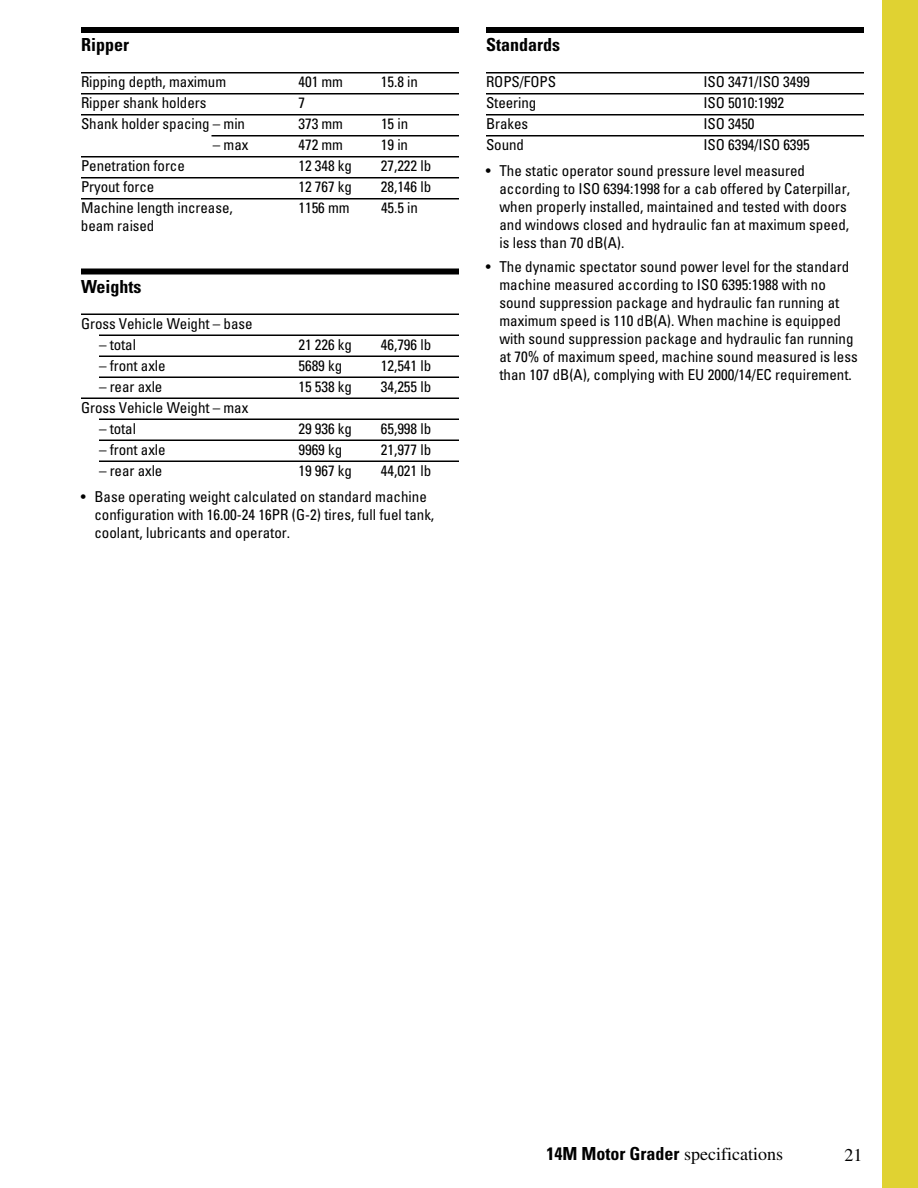
<style>
.page{position:relative;width:918px;height:1188px;background:#fff}
.page>*{position:absolute;margin:0;border:0;box-sizing:border-box;transform-origin:0 0}
.t1{font:700 condensed 18px "Univers";color:#000}
.t2{font:18px "Times";color:#000}
.t3{font:condensed 15px/18px "Univers";color:#000}
.s1{font-family:"Times";font-weight:400;font-stretch:normal}
</style>
<div class="page">
<div style="left:882px;top:0;width:36px;height:1188px;background:#e0d232"></div>
<div style="left:486px;top:27px;width:378px;height:6px;background:#000"></div>
<hr style="left:486px;top:72px;width:378px;height:2px;background:#000">
<hr style="left:486px;top:93px;width:378px;height:1px;background:#000">
<hr style="left:486px;top:114px;width:378px;height:2px;background:#000">
<hr style="left:486px;top:135px;width:378px;height:1px;background:#000">
<div style="left:81px;top:27px;width:378px;height:6px;background:#000"></div>
<hr style="left:81px;top:72px;width:378px;height:2px;background:#000">
<hr style="left:81px;top:93px;width:378px;height:1px;background:#000">
<hr style="left:81px;top:114px;width:378px;height:2px;background:#000">
<hr style="left:212px;top:135px;width:247px;height:1px;background:#000">
<hr style="left:81px;top:156px;width:378px;height:2px;background:#000">
<hr style="left:81px;top:177px;width:378px;height:1px;background:#000">
<hr style="left:81px;top:198px;width:378px;height:2px;background:#000">
<div style="left:81px;top:268px;width:378px;height:6px;background:#000"></div>
<hr style="left:81px;top:314px;width:378px;height:1px;background:#000">
<hr style="left:99px;top:334px;width:360px;height:2px;background:#000">
<hr style="left:99px;top:356px;width:360px;height:1px;background:#000">
<hr style="left:99px;top:376px;width:360px;height:2px;background:#000">
<hr style="left:81px;top:398px;width:378px;height:1px;background:#000">
<hr style="left:99px;top:418px;width:360px;height:2px;background:#000">
<hr style="left:99px;top:440px;width:360px;height:1px;background:#000">
<hr style="left:99px;top:460px;width:360px;height:2px;background:#000">
<p class="t1" style="left:81px;top:38px;width:50px">Ripper</p>
<p class="t3" style="left:81px;top:74px;width:147px">Ripping depth, maximum</p>
<p class="t3" style="left:298px;top:74px;width:46px">401 mm</p>
<p class="t3" style="left:381px;top:74px;width:39px">15.8 in</p>
<p class="t3" style="left:81px;top:95px;width:127px">Ripper shank holders</p>
<p class="t3" style="left:299px;top:95px;width:8px">7</p>
<p class="t3" style="left:81px;top:116px;width:166px">Shank holder spacing – min</p>
<p class="t3" style="left:299px;top:116px;width:46px">373 mm</p>
<p class="t3" style="left:381px;top:116px;width:29px">15 in</p>
<p class="t3" style="left:299px;top:137px;width:46px">472 mm</p>
<p class="t3" style="left:381px;top:137px;width:29px">19 in</p>
<p class="t3" style="left:81px;top:158px;width:105px">Penetration force</p>
<p class="t3" style="left:298px;top:158px;width:55px">12 348 kg</p>
<p class="t3" style="left:381px;top:158px;width:52px">27,222 lb</p>
<p class="t3" style="left:81px;top:179px;width:75px">Pryout force</p>
<p class="t3" style="left:298px;top:179px;width:55px">12 767 kg</p>
<p class="t3" style="left:381px;top:179px;width:52px">28,146 lb</p>
<p class="t3" style="left:81px;top:200px;width:153px">Machine length increase,</p>
<p class="t3" style="left:299px;top:200px;width:53px">1156 mm</p>
<p class="t3" style="left:381px;top:200px;width:39px">45.5 in</p>
<p class="t3" style="left:81px;top:218px;width:75px">beam raised</p>
<p class="t1" style="left:81px;top:280px;width:62px">Weights</p>
<p class="t3" style="left:81px;top:315px;width:173px">Gross Vehicle Weight – base</p>
<p class="t3" style="left:99px;top:336px;width:39px">– total</p>
<p class="t3" style="left:298px;top:336px;width:55px">21 226 kg</p>
<p class="t3" style="left:381px;top:336px;width:52px">46,796 lb</p>
<p class="t3" style="left:99px;top:357px;width:68px">– front axle</p>
<p class="t3" style="left:298px;top:357px;width:45px">5689 kg</p>
<p class="t3" style="left:381px;top:357px;width:52px">12,541 lb</p>
<p class="t3" style="left:99px;top:378px;width:65px">– rear axle</p>
<p class="t3" style="left:298px;top:378px;width:55px">15 538 kg</p>
<p class="t3" style="left:381px;top:378px;width:52px">34,255 lb</p>
<p class="t3" style="left:81px;top:399px;width:169px">Gross Vehicle Weight – max</p>
<p class="t3" style="left:99px;top:420px;width:39px">– total</p>
<p class="t3" style="left:298px;top:420px;width:55px">29 936 kg</p>
<p class="t3" style="left:381px;top:420px;width:52px">65,998 lb</p>
<p class="t3" style="left:99px;top:441px;width:68px">– front axle</p>
<p class="t3" style="left:298px;top:441px;width:45px">9969 kg</p>
<p class="t3" style="left:381px;top:441px;width:52px">21,977 lb</p>
<p class="t3" style="left:99px;top:462px;width:65px">– rear axle</p>
<p class="t3" style="left:298px;top:462px;width:55px">19 967 kg</p>
<p class="t3" style="left:381px;top:462px;width:52px">44,021 lb</p>
<p class="t3" style="left:94px;top:489px;width:341px;text-indent:-13px">• Base operating weight calculated on standard machine configuration with 16.00-24 16PR (G-2) tires, full fuel tank, coolant, lubricants and operator.</p>
<p class="t1" style="left:486px;top:38px;width:75px">Standards</p>
<p class="t3" style="left:486px;top:74px;width:72px">ROPS/FOPS</p>
<p class="t3" style="left:703px;top:74px;width:108px">ISO 3471/ISO 3499</p>
<p class="t3" style="left:486px;top:95px;width:52px">Steering</p>
<p class="t3" style="left:704px;top:95px;width:82px">ISO 5010:1992</p>
<p class="t3" style="left:486px;top:116px;width:44px">Brakes</p>
<p class="t3" style="left:704px;top:116px;width:53px">ISO 3450</p>
<p class="t3" style="left:486px;top:137px;width:40px">Sound</p>
<p class="t3" style="left:704px;top:137px;width:108px">ISO 6394/ISO 6395</p>
<p class="t3" style="left:499px;top:163px;width:352px;text-indent:-14px">• The static operator sound pressure level measured according to ISO 6394:1998 for a cab offered by Caterpillar, when properly installed, maintained and tested with doors and windows closed and hydraulic fan at maximum speed, is less than 70 dB(A).</p>
<p class="t3" style="left:499px;top:259px;width:360px;text-indent:-14px">• The dynamic spectator sound power level for the standard machine measured according to ISO 6395:1988 with no sound suppression package and hydraulic fan running at maximum speed is 110 dB(A). When machine is equipped with sound suppression package and hydraulic fan running at 70% of maximum speed, machine sound measured is less than 107 dB(A), complying with EU 2000/14/EC requirement.</p>
<p class="t1" style="left:547px;top:1147px;width:238px">14M Motor Grader <span class="s1">specifications</span></p>
<p class="t2" style="left:844px;top:1149px;width:19px">21</p>
</div>
